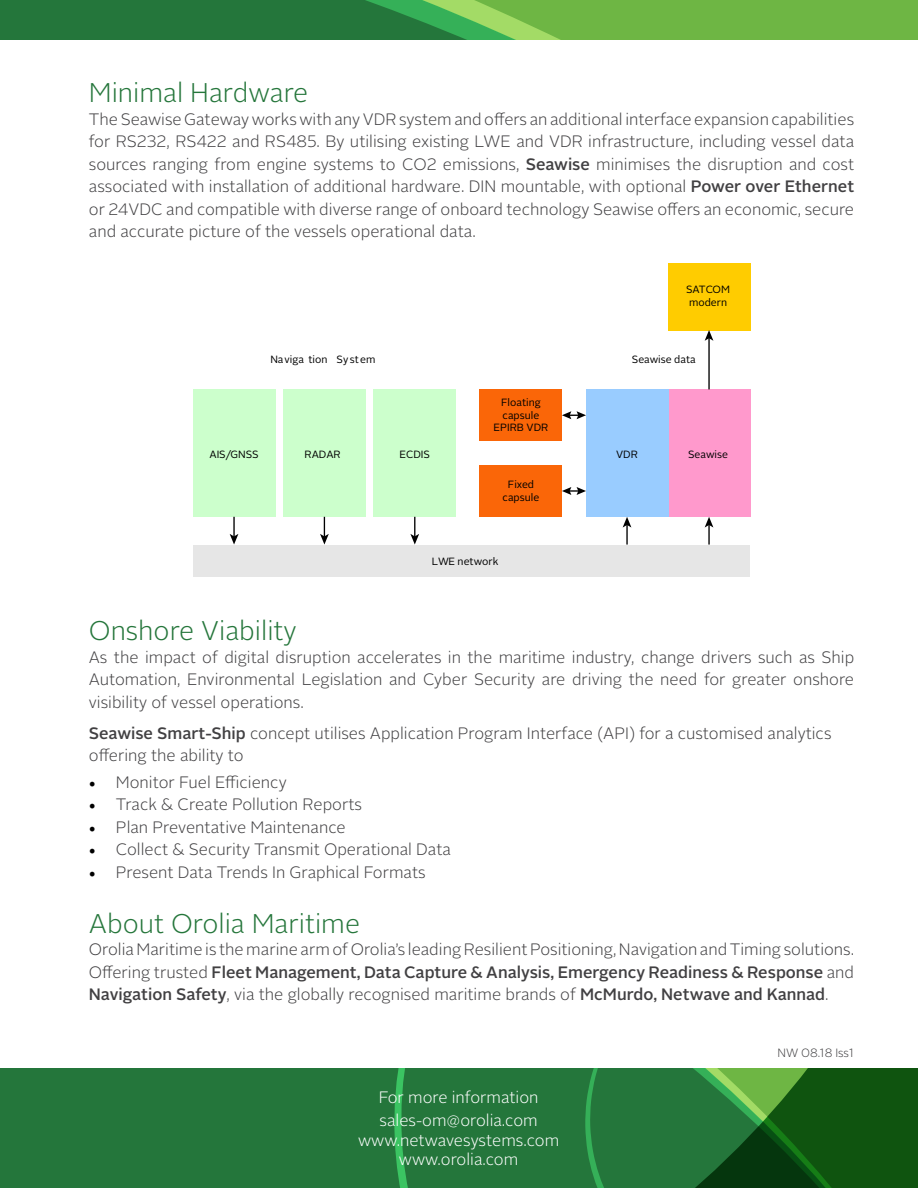
<style>
.page{position:relative;width:918px;height:1188px;background:#fff}
.page>*{position:absolute;margin:0;border:0;box-sizing:border-box;transform-origin:0 0}
.t1{font:300 27px "Alright Sans";color:#25763b}
.t2{font:300 16.5px/22.5px "Alright Sans";color:#414042;text-align:justify}
.t3{font:300 16.5px/22.5px "Alright Sans";color:#fff}
.t4{font:300 12px "Alright Sans";letter-spacing:-.005em;color:#414042}
.t5{font:10.5px/12.6px "Alright Sans";color:#000;text-align:center}
.s1{font-weight:500}
.s2{font-family:"Minion Pro";font-weight:400;font-size:18px;color:#000}
</style>
<div class="page">
<svg style="left:0;top:0;width:918px;height:40px;background:#4b9a42"></svg>
<svg style="left:0;top:1068px;width:918px;height:120px;background:#227234"></svg>
<div style="left:668px;top:263px;width:82px;height:67px;background:#fc0"></div>
<div style="left:668px;top:389px;width:82px;height:128px;background:#f9c"></div>
<div style="left:586px;top:389px;width:82px;height:128px;background:#9cf"></div>
<div style="left:480px;top:389px;width:82px;height:52px;background:#fa6608"></div>
<div style="left:480px;top:465px;width:82px;height:52px;background:#fa6608"></div>
<div style="left:374px;top:389px;width:82px;height:128px;background:#cfc"></div>
<div style="left:283px;top:389px;width:82px;height:128px;background:#cfc"></div>
<div style="left:193px;top:389px;width:82px;height:128px;background:#cfc"></div>
<div style="left:193px;top:545px;width:557px;height:31px;background:#e6e6e6"></div>
<hr style="left:708px;top:338px;width:2px;height:51px;background:#000">
<svg style="left:705px;top:330px;width:8px;height:11px"></svg>
<hr style="left:708px;top:524px;width:2px;height:21px;background:#000">
<svg style="left:705px;top:517px;width:8px;height:11px"></svg>
<hr style="left:626px;top:524px;width:2px;height:21px;background:#000">
<svg style="left:623px;top:517px;width:8px;height:11px"></svg>
<svg style="left:410px;top:517px;width:9px;height:28px"></svg>
<svg style="left:320px;top:517px;width:9px;height:28px"></svg>
<hr style="left:233px;top:517px;width:2px;height:20px;background:#000">
<svg style="left:230px;top:534px;width:8px;height:11px"></svg>
<svg style="left:562px;top:411px;width:24px;height:8px"></svg>
<svg style="left:562px;top:487px;width:24px;height:8px"></svg>
<h1 class="t1" style="left:89px;top:75px;width:221px">Minimal Hardware</h1>
<p class="t2" style="left:89px;top:108px;width:767px">The Seawise Gateway works with any VDR system and offers an additional interface expansion capabilities for RS232, RS422 and RS485. By utilising existing LWE and VDR infrastructure, including vessel data sources ranging from engine systems to CO2 emissions, <span class="s1">Seawise</span> minimises the disruption and cost associated with installation of additional hardware. DIN mountable, with optional <span class="s1">Power over Ethernet </span>or 24VDC and compatible with diverse range of onboard technology Seawise offers an economic, secure and accurate picture of the vessels operational data.</p>
<p class="t5" style="left:686px;top:283px;width:45px;text-align:left">SATCOM modern</p>
<p class="t5" style="left:270px;top:354px;width:107px">Naviga tion System</p>
<p class="t5" style="left:632px;top:354px;width:65px">Seawise data</p>
<p class="t5" style="left:209px;top:449px;width:51px">AIS/GNSS</p>
<p class="t5" style="left:305px;top:449px;width:38px">RADAR</p>
<p class="t5" style="left:400px;top:449px;width:32px">ECDIS</p>
<p class="t5" style="left:493px;top:396px;width:56px">Floating capsule<br>EPIRB VDR</p>
<p class="t5" style="left:503px;top:479px;width:38px">Fixed capsule</p>
<p class="t5" style="left:432px;top:555px;width:68px">LWE network</p>
<p class="t5" style="left:616px;top:449px;width:23px">VDR</p>
<p class="t5" style="left:688px;top:449px;width:41px">Seawise</p>
<h1 class="t1" style="left:89px;top:612px;width:209px">Onshore Viability</h1>
<p class="t2" style="left:89px;top:646px;width:767px">As the impact of digital disruption accelerates in the maritime industry, change drivers such as Ship Automation, Environmental Legislation and Cyber Security are driving the need for greater onshore visibility of vessel operations.</p>
<p class="t2" style="left:89px;top:722px;width:744px"><span class="s1">Seawise Smart-Ship</span> concept utilises Application Program Interface (API) for a customised analytics offering the ability to</p>
<p class="t2" style="left:89px;top:771px;width:199px"><span class="s2">•</span> Monitor Fuel Efficiency</p>
<p class="t2" style="left:89px;top:794px;width:275px"><span class="s2">•</span> Track &amp; Create Pollution Reports</p>
<p class="t2" style="left:89px;top:816px;width:258px"><span class="s2">•</span> Plan Preventative Maintenance</p>
<p class="t2" style="left:89px;top:839px;width:364px"><span class="s2">•</span> Collect &amp; Security Transmit Operational Data</p>
<p class="t2" style="left:89px;top:861px;width:338px"><span class="s2">•</span> Present Data Trends In Graphical Formats</p>
<h1 class="t1" style="left:89px;top:905px;width:273px">About Orolia Maritime</h1>
<p class="t2" style="left:89px;top:938px;width:767px">Orolia Maritime is the marine arm of Orolia’s leading Resilient Positioning, Navigation and Timing solutions.<br>Offering trusted <span class="s1">Fleet Management, Data Capture &amp; Analysis, Emergency Readiness &amp; Response</span> and <span class="s1">Navigation Safety</span>, via the globally recognised maritime brands of <span class="s1">McMurdo, Netwave and Kannad</span>.</p>
<p class="t3" style="left:379px;top:1087px;width:161px">For more information sales-om@orolia.com</p>
<p class="t3" style="left:358px;top:1130px;width:203px;line-height:19.8px;text-align:center">www.netwavesystems.com www.orolia.com</p>
<p class="t4" style="left:778px;top:1045px;width:78px">NW 08.18 Iss1</p>
</div>
